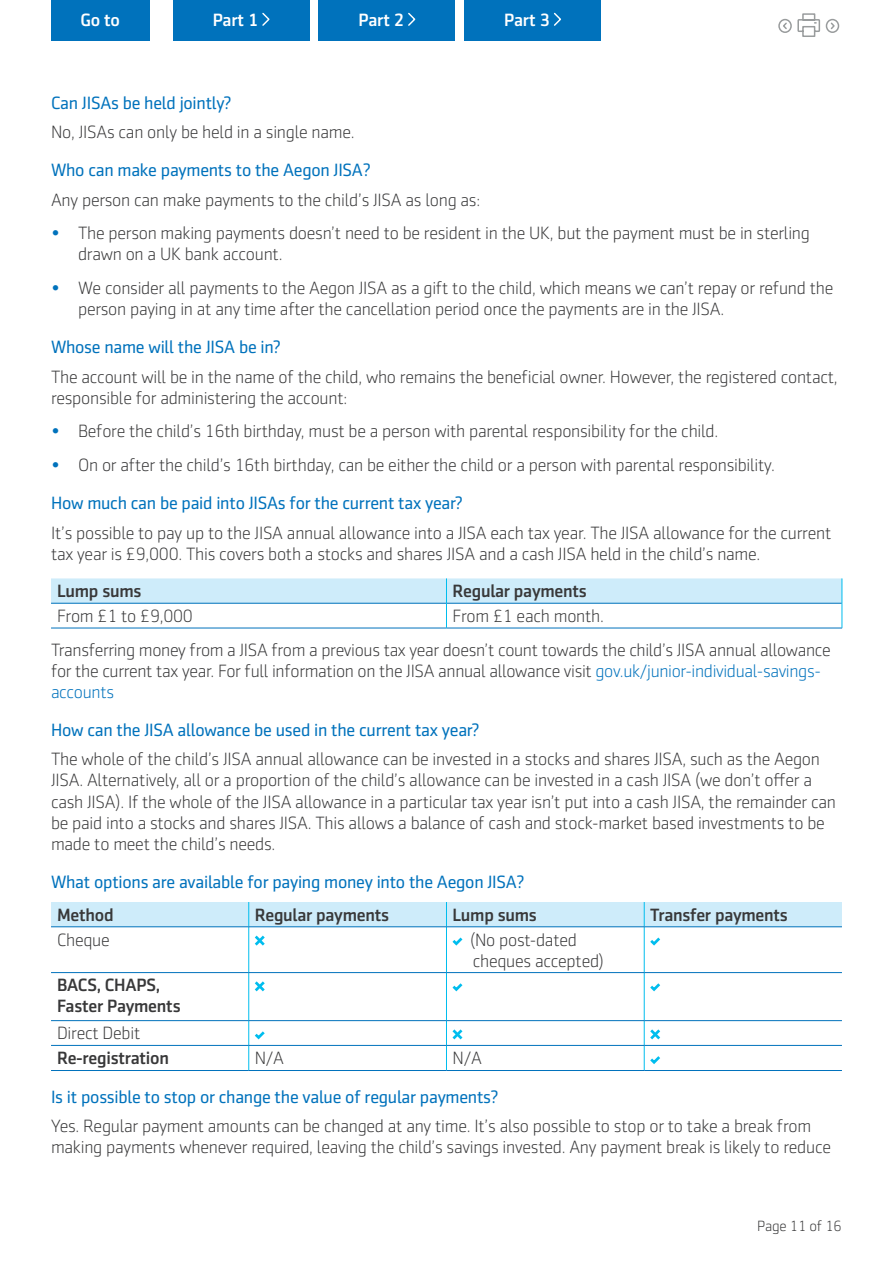
<style>
.page{position:relative;width:893px;height:1263px;background:#fff}
.page>*{position:absolute;margin:0;border:0;box-sizing:border-box;transform-origin:0 0}
.t1{font:300 18px/21px "Sentico Sans DT";letter-spacing:-.015em;color:#383839}
.t2{font:18px "Sentico Sans DT";letter-spacing:-.015em;color:#0072bc}
.t3{font:500 18px/21px "Sentico Sans DT";letter-spacing:-.015em;color:#383839}
.t4{font:500 18px "Sentico Sans DT";letter-spacing:-.015em;color:#fff}
.t5{font:300 15px "Sentico Sans DT";letter-spacing:-.015em;color:#383839}
.s1{font-weight:700;color:#0072bc}
.s2{font-weight:400;color:#0072bc}
.s3{color:#0072bc}
</style>
<div class="page">
<div style="left:173px;top:0;width:136px;height:40px;background:#0072bc"></div>
<svg style="left:262px;top:12px;width:8px;height:14px"></svg>
<div style="left:51px;top:0;width:99px;height:40px;background:#0072bc"></div>
<div style="left:319px;top:0;width:136px;height:40px;background:#0072bc"></div>
<svg style="left:408px;top:12px;width:8px;height:14px"></svg>
<div style="left:465px;top:0;width:136px;height:40px;background:#0072bc"></div>
<svg style="left:554px;top:12px;width:7px;height:14px"></svg>
<svg style="left:778px;top:13px;width:62px;height:24px"></svg>
<hr style="left:51px;top:628px;width:395px;height:1px;background:#0072bc">
<hr style="left:446px;top:628px;width:396px;height:1px;background:#0072bc">
<svg style="left:51px;top:578px;width:792px;height:50px"></svg>
<div style="left:51px;top:902px;width:791px;height:24px;background:#ceecfa"></div>
<hr style="left:248px;top:927px;width:1px;height:45px;background:#00bdee">
<hr style="left:446px;top:927px;width:1px;height:45px;background:#00bdee">
<hr style="left:644px;top:927px;width:1px;height:45px;background:#00bdee">
<hr style="left:248px;top:973px;width:1px;height:47px;background:#00bdee">
<hr style="left:446px;top:973px;width:1px;height:47px;background:#00bdee">
<hr style="left:644px;top:973px;width:1px;height:47px;background:#00bdee">
<hr style="left:51px;top:926px;width:198px;height:1px;background:#0072bc">
<hr style="left:249px;top:926px;width:197px;height:1px;background:#0072bc">
<hr style="left:446px;top:926px;width:198px;height:1px;background:#0072bc">
<hr style="left:644px;top:926px;width:198px;height:1px;background:#0072bc">
<hr style="left:51px;top:972px;width:198px;height:1px;background:#0072bc">
<hr style="left:249px;top:972px;width:197px;height:1px;background:#0072bc">
<hr style="left:446px;top:972px;width:198px;height:1px;background:#0072bc">
<hr style="left:644px;top:972px;width:198px;height:1px;background:#0072bc">
<hr style="left:51px;top:1020px;width:198px;height:1px;background:#0072bc">
<hr style="left:249px;top:1020px;width:197px;height:1px;background:#0072bc">
<hr style="left:446px;top:1020px;width:198px;height:1px;background:#0072bc">
<hr style="left:644px;top:1020px;width:198px;height:1px;background:#0072bc">
<hr style="left:51px;top:1045px;width:198px;height:1px;background:#0072bc">
<hr style="left:51px;top:1070px;width:198px;height:1px;background:#0072bc">
<hr style="left:249px;top:1045px;width:197px;height:1px;background:#0072bc">
<hr style="left:446px;top:1045px;width:198px;height:1px;background:#0072bc">
<hr style="left:249px;top:1070px;width:197px;height:1px;background:#0072bc">
<hr style="left:446px;top:1070px;width:198px;height:1px;background:#0072bc">
<hr style="left:644px;top:1045px;width:198px;height:1px;background:#0072bc">
<hr style="left:644px;top:1070px;width:198px;height:1px;background:#0072bc">
<svg style="left:254px;top:935px;width:11px;height:11px"></svg>
<svg style="left:452px;top:937px;width:11px;height:9px"></svg>
<svg style="left:650px;top:937px;width:11px;height:9px"></svg>
<svg style="left:254px;top:981px;width:11px;height:11px"></svg>
<svg style="left:452px;top:983px;width:11px;height:9px"></svg>
<svg style="left:650px;top:983px;width:11px;height:9px"></svg>
<svg style="left:248px;top:1021px;width:20px;height:49px"></svg>
<svg style="left:446px;top:1021px;width:19px;height:49px"></svg>
<svg style="left:644px;top:1021px;width:19px;height:49px"></svg>
<p class="t4" style="left:81px;top:9px;width:41px">Go to</p>
<p class="t4" style="left:213px;top:10px;width:47px">Part 1</p>
<p class="t4" style="left:358px;top:10px;width:47px">Part 2</p>
<p class="t4" style="left:504px;top:10px;width:47px">Part 3</p>
<p class="t2" style="left:51px;top:93px;width:182px">Can JISAs be held jointly?</p>
<p class="t1" style="left:51px;top:122px;width:305px">No, JISAs can only be held in a single name.</p>
<p class="t2" style="left:51px;top:160px;width:321px">Who can make payments to the Aegon JISA?</p>
<p class="t1" style="left:51px;top:189px;width:431px">Any person can make payments to the child’s JISA as long as:</p>
<p class="t1" style="left:78px;top:223px;width:733px;text-indent:-27px"><span class="s1">•</span> The person making payments doesn’t need to be resident in the UK, but the payment must be in sterling drawn on a UK bank account.</p>
<p class="t1" style="left:78px;top:278px;width:757px;text-indent:-27px"><span class="s1">•</span> We consider all payments to the Aegon JISA as a gift to the child, which means we can’t repay or refund the person paying in at any time after the cancellation period once the payments are in the JISA.</p>
<p class="t2" style="left:51px;top:337px;width:232px">Whose name will the JISA be in?</p>
<p class="t1" style="left:51px;top:366px;width:788px">The account will be in the name of the child, who remains the beneficial owner. However, the registered contact, responsible for administering the account:</p>
<p class="t1" style="left:51px;top:421px;width:669px"><span class="s1">•</span> Before the child’s 16th birthday, must be a person with parental responsibility for the child.</p>
<p class="t1" style="left:51px;top:446px;width:725px;line-height:38px"><span class="s1">•</span> On or after the child’s 16th birthday, can be either the child or a person with parental responsibility.<br><span class="s2">How much can be paid into JISAs for the current tax year?</span></p>
<p class="t1" style="left:51px;top:522px;width:782px">It’s possible to pay up to the JISA annual allowance into a JISA each tax year. The JISA allowance for the current tax year is £9,000. This covers both a stocks and shares JISA and a cash JISA held in the child’s name.</p>
<p class="t3" style="left:57px;top:580px;width:86px">Lump sums</p>
<p class="t3" style="left:452px;top:580px;width:136px">Regular payments</p>
<p class="t1" style="left:57px;top:606px;width:137px">From £1 to £9,000</p>
<p class="t1" style="left:51px;top:599px;width:781px;line-height:33.9px;text-indent:401px">From £1 each month.<br>Transferring money from a JISA from a previous tax year doesn’t count towards the child’s JISA annual allowance</p>
<p class="t1" style="left:51px;top:660px;width:771px">for the current tax year. For full information on the JISA annual allowance visit <span class="s3">gov.uk/junior-individual-savings&shy;accounts</span></p>
<p class="t2" style="left:51px;top:720px;width:430px">How can the JISA allowance be used in the current tax year?</p>
<p class="t1" style="left:51px;top:749px;width:786px">The whole of the child’s JISA annual allowance can be invested in a stocks and shares JISA, such as the Aegon JISA. Alternatively, all or a proportion of the child’s allowance can be invested in a cash JISA (we don’t offer a cash JISA). If the whole of the JISA allowance in a particular tax year isn’t put into a cash JISA, the remainder can be paid into a stocks and shares JISA. This allows a balance of cash and stock-market based investments to be made to meet the child’s needs.</p>
<p class="t2" style="left:51px;top:871px;width:475px">What options are available for paying money into the Aegon JISA?</p>
<p class="t3" style="left:57px;top:904px;width:58px">Method</p>
<p class="t3" style="left:255px;top:904px;width:136px">Regular payments</p>
<p class="t3" style="left:452px;top:904px;width:86px">Lump sums</p>
<p class="t3" style="left:650px;top:904px;width:139px">Transfer payments</p>
<p class="t1" style="left:57px;top:929px;width:54px">Cheque</p>
<p class="t1" style="left:470px;top:929px;width:135px">(No post-dated cheques accepted)</p>
<p class="t3" style="left:57px;top:975px;width:125px">BACS, CHAPS,<br>Faster Payments</p>
<p class="t1" style="left:57px;top:1023px;width:85px">Direct Debit</p>
<p class="t3" style="left:57px;top:1047px;width:113px">Re-registration</p>
<p class="t1" style="left:255px;top:1048px;width:31px">N/A</p>
<p class="t1" style="left:452px;top:1048px;width:31px">N/A</p>
<p class="t2" style="left:51px;top:1087px;width:449px">Is it possible to stop or change the value of regular payments?</p>
<p class="t1" style="left:51px;top:1116px;width:781px">Yes. Regular payment amounts can be changed at any time. It’s also possible to stop or to take a break from making payments whenever required, leaving the child’s savings invested. Any payment break is likely to reduce</p>
<p class="t5" style="left:757px;top:1218px;width:86px">Page 11 of 16</p>
</div>
